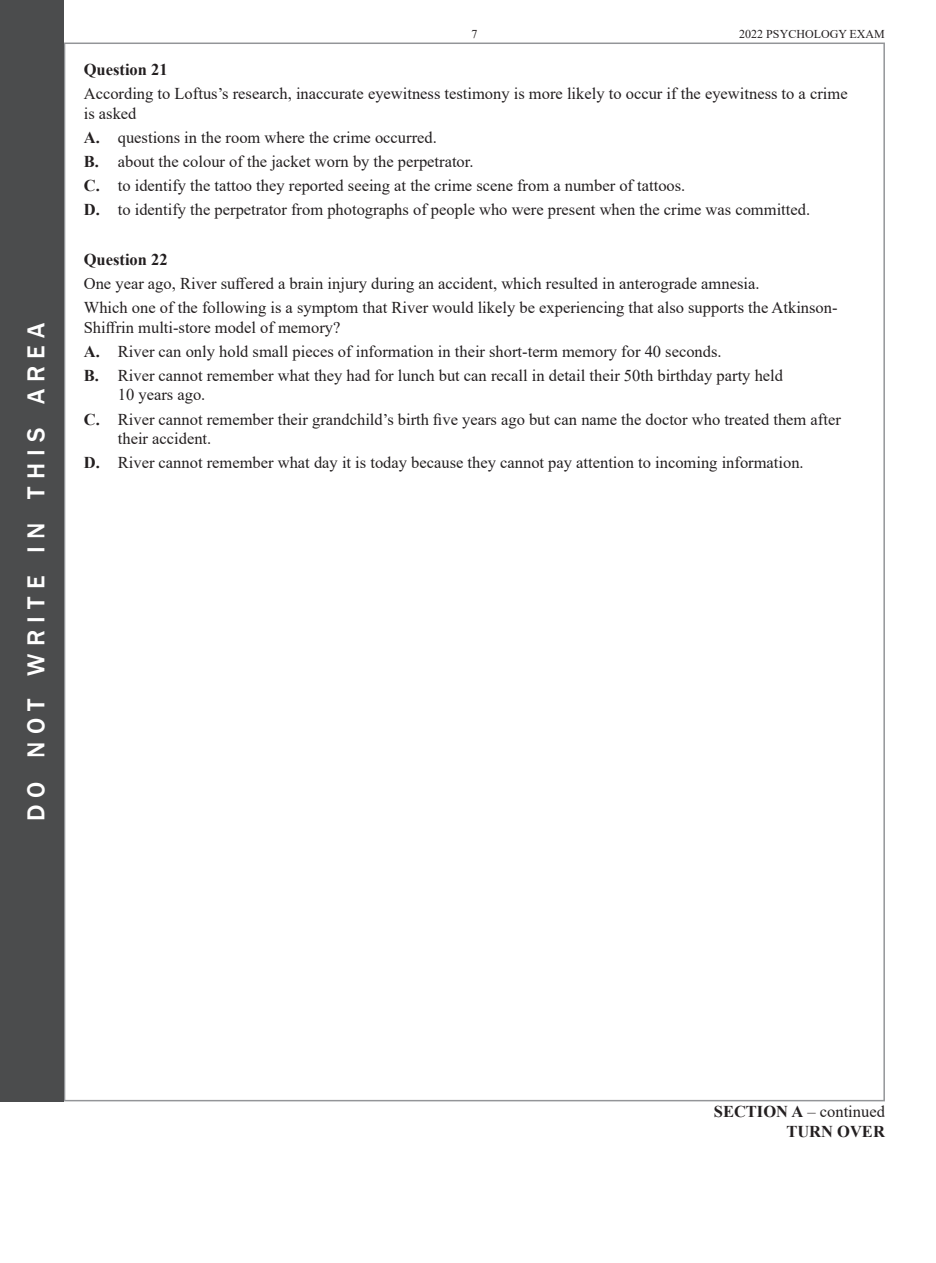
<style>
.page{position:relative;width:936px;height:1263px;background:#fff}
.page>*{position:absolute;margin:0;border:0;box-sizing:border-box;transform-origin:0 0}
.t1{font:500 25.2px "Franklin Gothic";letter-spacing:.285em;color:#fff}
.t2{font:16.5px/24px "Times New Roman";color:#231f20}
.t3{font:700 16.5px/19.8px "Times New Roman";color:#231f20;text-align:right}
.t4{font:12px "Times New Roman";color:#231f20}
.s1{font-weight:700}
.s2{font-weight:400}
</style>
<div class="page">
<div style="left:0;top:0;width:64px;height:1101px;background:#4b4c4d"></div>
<h1 class="t1" style="left:21px;top:821px;width:500px;rotate:-90deg">do not write in this area</h1>
<p class="t4" style="left:471px;top:26px;width:7px">7</p>
<p class="t4" style="left:739px;top:26px;width:147px">2022 PSYCHOLOGY EXAM</p>
<p class="t3" style="left:84px;top:59px;width:85px">Question 21</p>
<p class="t2" style="left:84px;top:83px;width:765px;line-height:19.8px">According to Loftus’s research, inaccurate eyewitness testimony is more likely to occur if the eyewitness to a crime is asked</p>
<p class="t2" style="left:84px;top:125px;width:727px"><span class="s1">A.</span> questions in the room where the crime occurred.<br><span class="s1">B.</span> about the colour of the jacket worn by the perpetrator.<br><span class="s1">C.</span> to identify the tattoo they reported seeing at the crime scene from a number of tattoos.<br><span class="s1">D.</span> to identify the perpetrator from photographs of people who were present when the crime was committed.</p>
<p class="t3" style="left:84px;top:249px;width:85px">Question 22</p>
<p class="t2" style="left:84px;top:271px;width:755px">One year ago, River suffered a brain injury during an accident, which resulted in anterograde amnesia.<br>Which one of the following is a symptom that River would likely be experiencing that also supports the Atkinson-</p>
<p class="t2" style="left:84px;top:314px;width:700px">Shiffrin multi-store model of memory?<br><span class="s1">A.</span> River can only hold small pieces of information in their short-term memory for 40 seconds.<br><span class="s1">B.</span> River cannot remember what they had for lunch but can recall in detail their 50th birthday party held</p>
<p class="t2" style="left:84px;top:382px;width:758px;text-indent:34px">10 years ago.<br><span class="s1">C.</span> River cannot remember their grandchild’s birth five years ago but can name the doctor who treated them after</p>
<p class="t2" style="left:84px;top:426px;width:721px;text-indent:34px">their accident.<br><span class="s1">D.</span> River cannot remember what day it is today because they cannot pay attention to incoming information.</p>
<p class="t3" style="left:713px;top:1101px;width:172px">SECTION A <span class="s2">– continued<br></span>TURN OVER</p>
</div>
